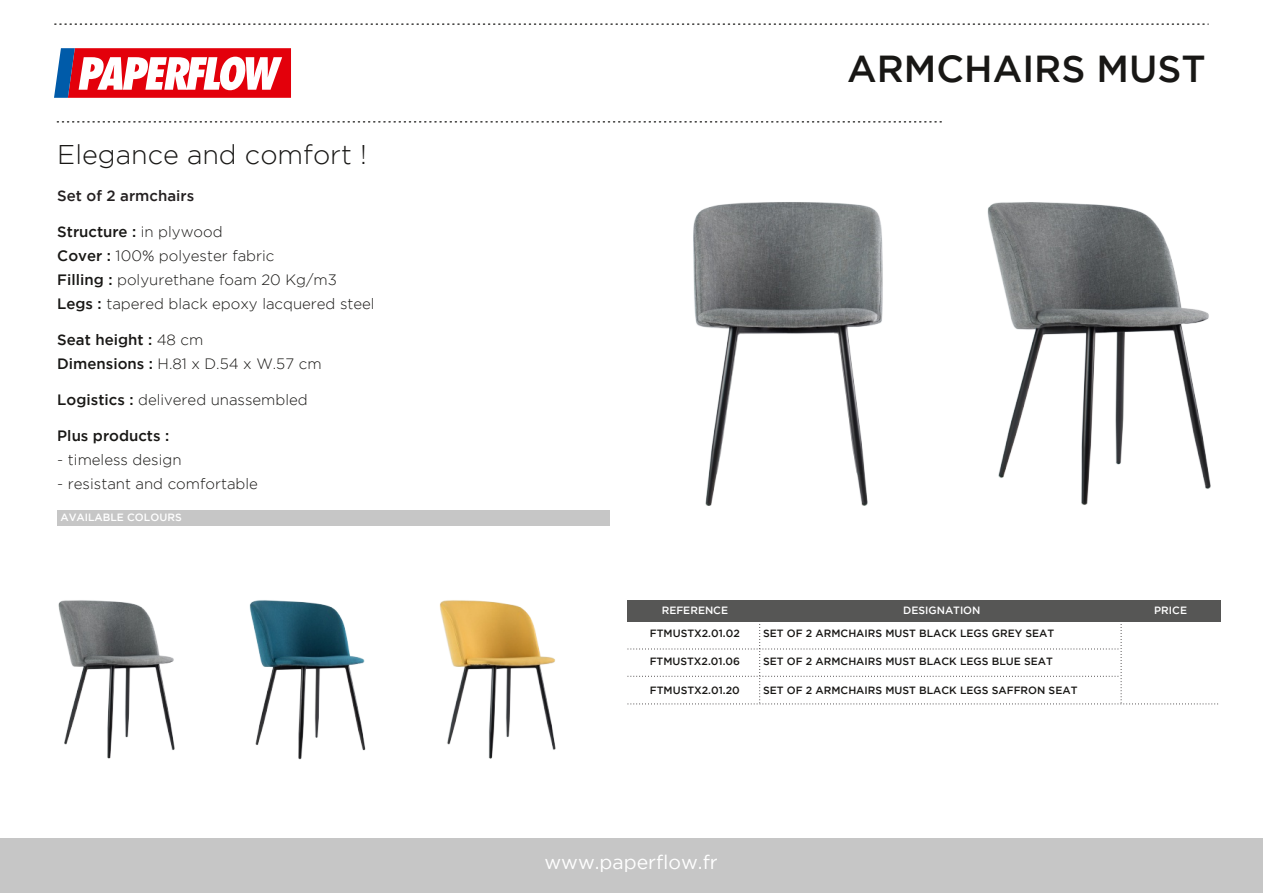
<style>
.page{position:relative;width:1263px;height:893px;background:#fff}
.page>*{position:absolute;margin:0;border:0;box-sizing:border-box;transform-origin:0 0}
.t1{font:500 37.5px "Gotham";color:#181715}
.t2{font:300 27px "Gotham";color:#181715}
.t3{font:19.5px "Gotham";color:#fff}
.t4{font:300 15px/24px "Gotham";color:#181715}
.t5{font:500 15px/24px "Gotham";color:#181715}
.t6{font:500 15px "Gotham";color:#231f20}
.t7{font:500 10.5px "Gotham";color:#181715}
.t8{font:500 10.5px "Gotham";color:#fff}
.s1{font-weight:500}
.s2{font-weight:300}
</style>
<div class="page">
<div style="left:0;top:839px;width:1263px;height:54px;background:#c6c6c6"></div>
<svg style="left:57px;top:121px;width:383px;height:1px"></svg>
<svg style="left:55px;top:23px;width:1153px;height:2px"></svg>
<svg style="left:54px;top:48px;width:237px;height:50px"></svg>
<svg style="left:680px;top:624px;width:539px;height:81px"></svg>
<img style="left:297px;top:601px;width:19px;height:159px">
<img style="left:58px;top:600px;width:239px;height:159px">
<img style="left:316px;top:600px;width:363px;height:159px">
<img style="left:1136px;top:210px;width:75px;height:279px">
<img style="left:440px;top:121px;width:696px;height:405px">
<div style="left:57px;top:510px;width:553px;height:15px;background:#c6c6c6"></div>
<div style="left:627px;top:601px;width:593px;height:21px;background:#565655"></div>
<h2 class="t2" style="left:57px;top:144px;width:311px">Elegance and comfort !</h2>
<p class="t6" style="left:57px;top:190px;width:138px">Set of 2 armchairs</p>
<p class="t4" style="left:57px;top:221px;width:319px"><span class="s1">Structure :</span> in plywood<br><span class="s1">Cover :</span> 100% polyester fabric<br><span class="s1">Filling :</span> polyurethane foam 20 Kg/m3<br><span class="s1">Legs :</span> tapered black epoxy lacquered steel</p>
<p class="t5" style="left:57px;top:329px;width:266px">Seat height : <span class="s2">48 cm<br></span>Dimensions : <span class="s2">H.81 x D.54 x W.57 cm</span></p>
<p class="t4" style="left:57px;top:389px;width:252px"><span class="s1">Logistics :</span> delivered unassembled</p>
<p class="t5" style="left:57px;top:425px;width:114px">Plus products :</p>
<p class="t4" style="left:57px;top:449px;width:126px">- timeless design</p>
<p class="t4" style="left:57px;top:473px;width:202px">- resistant and comfortable</p>
<p class="t8" style="left:60px;top:513px;width:123px">AVAILABLE COLOURS</p>
<h1 class="t1" style="left:847px;top:55px;width:360px">ARMCHAIRS MUST</h1>
<p class="t8" style="left:662px;top:607px;width:68px">REFERENCE</p>
<p class="t8" style="left:903px;top:607px;width:79px">DESIGNATION</p>
<p class="t8" style="left:1154px;top:607px;width:34px">PRICE</p>
<p class="t7" style="left:650px;top:629px;width:91px">FTMUSTX2.01.02</p>
<p class="t7" style="left:650px;top:658px;width:92px">FTMUSTX2.01.06</p>
<p class="t7" style="left:650px;top:686px;width:91px">FTMUSTX2.01.20</p>
<p class="t7" style="left:763px;top:629px;width:293px">SET OF 2 ARMCHAIRS MUST BLACK LEGS GREY SEAT</p>
<p class="t7" style="left:763px;top:658px;width:291px">SET OF 2 ARMCHAIRS MUST BLACK LEGS BLUE SEAT</p>
<p class="t7" style="left:763px;top:686px;width:316px">SET OF 2 ARMCHAIRS MUST BLACK LEGS SAFFRON SEAT</p>
<h3 class="t3" style="left:544px;top:855px;width:175px">www.paperflow.fr</h3>
</div>
